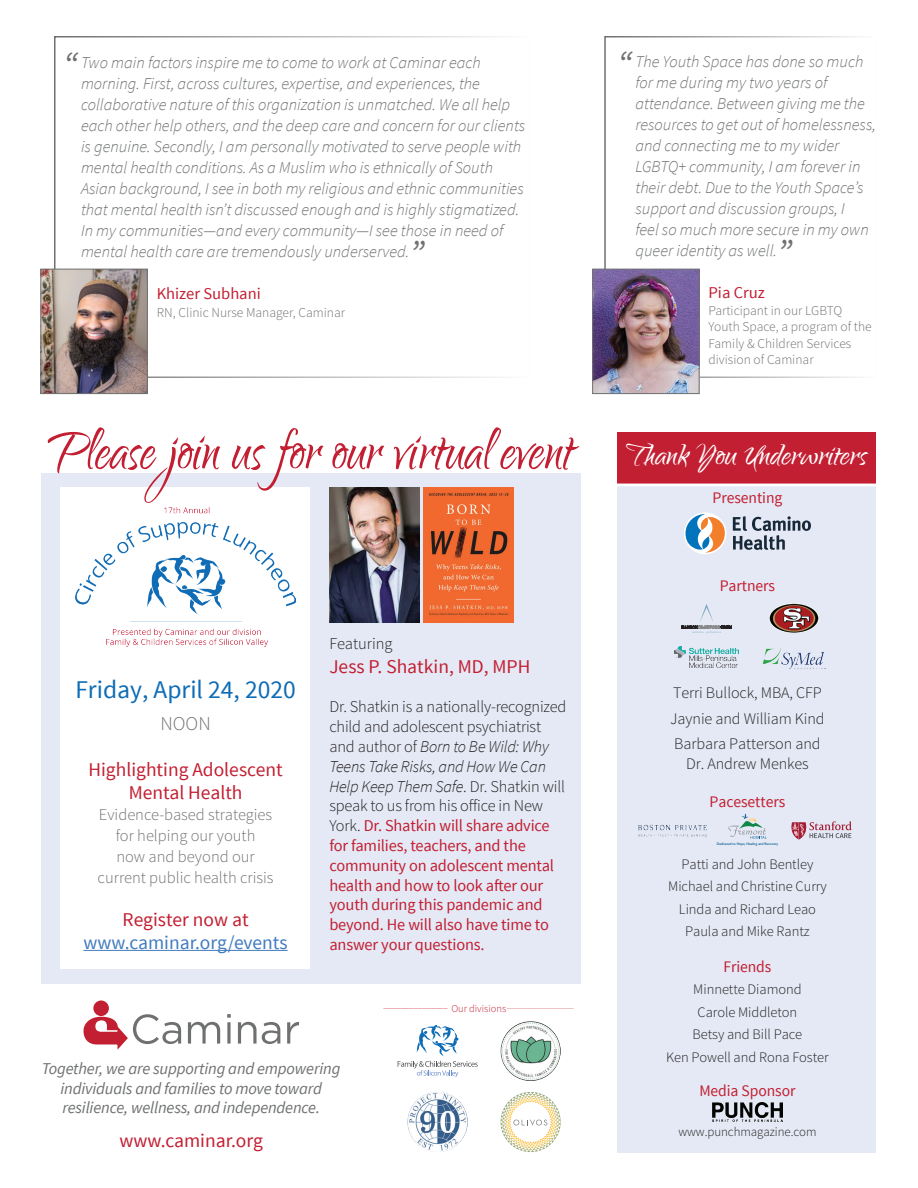
<style>
.page{position:relative;width:918px;height:1188px;background:#fff}
.page>*{position:absolute;margin:0;border:0;box-sizing:border-box;transform-origin:0 0}
.t1{font:73.5px "Qwigley";color:#c31f32;scale:.85 1}
.t2{font:38.4px "Qwigley";color:#fff}
.t3{font:25.5px "Source Sans Pro";color:#0d6cb6}
.t4{font:19.5px/23.4px "Source Sans Pro";color:#c31f32;text-align:center}
.t5{font:19.5px "Source Sans Pro";color:#417bbf}
.t6{font:300 19.5px "Source Sans Pro";color:#6f7171}
.t7{font:italic 300 16.5px/21px "Source Sans Pro";color:#6f7171}
.t8{font:16.5px/19.8px "Source Sans Pro";letter-spacing:-.01em;color:#c31f32}
.t9{font:italic 16.5px/19.5px "Source Sans Pro";letter-spacing:-.01em;color:#6f7171;text-align:center}
.t10{font:300 16.5px/21px "Source Sans Pro";color:#6f7171;text-align:center}
.t11{font:300 16.5px "Source Sans Pro";color:#231f20}
.t12{font:300 16.05px/25.8px "Source Sans Pro";letter-spacing:-.005em;color:#231f20}
.t13{font:16.05px "Source Sans Pro";letter-spacing:-.005em;color:#c31f32}
.t14{font:300 14.55px/22.5px "Source Sans Pro";letter-spacing:-.005em;color:#231f20;text-align:center}
.t15{font:300 13.5px/16.5px "Source Sans Pro";color:#6f7171}
.t16{font:300 12.9px "Source Sans Pro";letter-spacing:-.005em;color:#231f20}
.t17{font:300 6.75px "Source Sans Pro";color:#c31f32}
.t18{font:600 3.6px "Gill Sans";letter-spacing:-.01em;color:#156697;scale:.94 1}
.s1{font-weight:400;font-size:36px}
.s2{font-weight:300;color:#231f20}
.s3{font-weight:300;font-style:italic;color:#231f20}
.s4{font-size:8.55px}
.s5{font-size:10.5px}
</style>
<div class="page">
<div style="left:41px;top:473px;width:540px;height:510px;background:#e4e9f5"></div>
<div style="left:60px;top:487px;width:250px;height:482px;background:#fff"></div>
<img style="left:75px;top:507px;width:221px;height:139px">
<hr style="left:84px;top:950px;width:204px;height:1px;background:#417bbf">
<div style="left:93px;top:1000px;width:16px;height:16px;background:#c31f32;border-radius:50%"></div>
<svg style="left:83px;top:1014px;width:216px;height:36px"></svg>
<img style="left:501px;top:1021px;width:60px;height:60px">
<img style="left:408px;top:1092px;width:60px;height:60px;border-radius:29px">
<svg style="left:398px;top:1025px;width:80px;height:52px"></svg>
<svg style="left:501px;top:1092px;width:60px;height:60px"></svg>
<img style="left:329px;top:488px;width:90px;height:134px">
<img style="left:424px;top:488px;width:89px;height:134px">
<div style="left:617px;top:486px;width:259px;height:667px;background:#e4e9f5"></div>
<div style="left:617px;top:433px;width:259px;height:52px;background:#c31f32"></div>
<hr style="left:617px;top:484px;width:259px;height:2px;background:#fff">
<img style="left:769px;top:604px;width:49px;height:29px">
<img style="left:675px;top:646px;width:63px;height:22px">
<svg style="left:681px;top:604px;width:51px;height:29px"></svg>
<img style="left:713px;top:1102px;width:69px;height:19px">
<svg style="left:684px;top:512px;width:42px;height:42px"></svg>
<svg style="left:733px;top:516px;width:78px;height:34px"></svg>
<svg style="left:728px;top:814px;width:39px;height:25px"></svg>
<img style="left:639px;top:825px;width:68px;height:11px">
<svg style="left:791px;top:821px;width:61px;height:19px"></svg>
<img style="left:762px;top:648px;width:63px;height:21px">
<div style="left:604px;top:36px;width:274px;height:342px;border:2px solid #6f7171"></div>
<img style="left:594px;top:271px;width:104px;height:121px">
<div style="left:592px;top:269px;width:108px;height:125px;border:1px solid #6f7171"></div>
<img style="left:42px;top:271px;width:104px;height:121px">
<div style="left:40px;top:269px;width:108px;height:125px;border:1px solid #6f7171"></div>
<p class="t7" style="left:81px;top:52px;width:446px;text-indent:-18px"><span class="s1">“</span> Two main factors inspire me to come to work at Caminar each morning. First, across cultures, expertise, and experiences, the collaborative nature of this organization is unmatched. We all help each other help others, and the deep care and concern for our clients is genuine. Secondly, I am personally motivated to serve people with mental health conditions. As a Muslim who is ethnically of South Asian background, I see in both my religious and ethnic communities that mental health isn’t discussed enough and is highly stigmatized.<br>In my communities—and every community—I see those in need of mental health care are tremendously underserved.<span class="s1">”</span></p>
<p class="t8" style="left:157px;top:283px;width:106px">Khizer Subhani</p>
<p class="t15" style="left:157px;top:304px;width:190px">RN, Clinic Nurse Manager, Caminar</p>
<h1 class="t1" style="left:47px;top:411px;width:621px">Please join us for our virtual event</h1>
<h3 class="t3" style="left:75px;top:674px;width:222px">Friday, April 24, 2020</h3>
<p class="t6" style="left:161px;top:711px;width:52px">NOON</p>
<p class="t4" style="left:89px;top:758px;width:196px">Highlighting Adolescent<br>Mental Health</p>
<p class="t10" style="left:98px;top:804px;width:177px">Evidence-based strategies for helping our youth<br>now and beyond our current public health crisis</p>
<p class="t4" style="left:123px;top:909px;width:127px">Register now at</p>
<p class="t5" style="left:84px;top:930px;width:206px">www.caminar.org/events</p>
<p class="t11" style="left:329px;top:634px;width:65px">Featuring</p>
<p class="t4" style="left:329px;top:655px;width:202px">Jess P. Shatkin, MD, MPH</p>
<p class="t8" style="left:329px;top:697px;width:239px"><span class="s2">Dr. Shatkin is a nationally-recognized child and adolescent psychiatrist and author of</span> <span class="s3">Born to Be Wild: Why<br>Teens Take Risks, and How We Can<br>Help Keep Them Safe</span><span class="s2">. Dr. Shatkin will speak to us from his office in New<br>York.</span> Dr. Shatkin will share advice for families, teachers, and the community on adolescent mental health and how to look after our youth during this pandemic and beyond. He will also have time to answer your questions.</p>
<p class="t17" style="left:384px;top:1002px;width:192px"><span class="s4">_______________</span> <span class="s5">Our divisions</span>____________________</p>
<p class="t9" style="left:42px;top:1059px;width:300px">Together, we are supporting and empowering individuals and families to move toward resilience, wellness, and independence.</p>
<p class="t4" style="left:120px;top:1129px;width:145px">www.caminar.org</p>
<p class="t7" style="left:635px;top:51px;width:242px;text-indent:-18px"><span class="s1">“</span> The Youth Space has done so much for me during my two years of attendance. Between giving me the resources to get out of homelessness, and connecting me to my wider<br>LGBTQ+ community, I am forever in their debt. Due to the Youth Space’s support and discussion groups, I<br>feel so much more secure in my own queer identity as well.<span class="s1">”</span></p>
<p class="t8" style="left:709px;top:283px;width:58px">Pia Cruz</p>
<p class="t15" style="left:709px;top:302px;width:165px">Participant in our LGBTQ<br>Youth Space, a program of the<br>Family &amp; Children Services division of Caminar</p>
<h2 class="t2" style="left:626px;top:434px;width:243px">Thank You Underwriters</h2>
<p class="t13" style="left:713px;top:488px;width:71px">Presenting</p>
<p class="t13" style="left:720px;top:576px;width:57px">Partners</p>
<p class="t12" style="left:670px;top:680px;width:156px">Terri Bullock, MBA, CFP<br>Jaynie and William Kind<br>Barbara Patterson and</p>
<p class="t12" style="left:686px;top:751px;width:124px">Dr. Andrew Menkes</p>
<p class="t13" style="left:710px;top:792px;width:77px">Pacesetters</p>
<p class="t18" style="left:717px;top:841px;width:67px">Dedicated to Hope, Healing and Recovery</p>
<p class="t14" style="left:668px;top:853px;width:160px">Patti and John Bentley<br>Michael and Christine Curry<br>Linda and Richard Leao<br>Paula and Mike Rantz</p>
<p class="t13" style="left:723px;top:956px;width:49px">Friends</p>
<p class="t14" style="left:666px;top:978px;width:164px">Minnette Diamond<br>Carole Middleton<br>Betsy and Bill Pace<br>Ken Powell and Rona Foster</p>
<p class="t13" style="left:699px;top:1080px;width:98px">Media Sponsor</p>
<p class="t16" style="left:678px;top:1124px;width:140px">www.punchmagazine.com</p>
</div>
